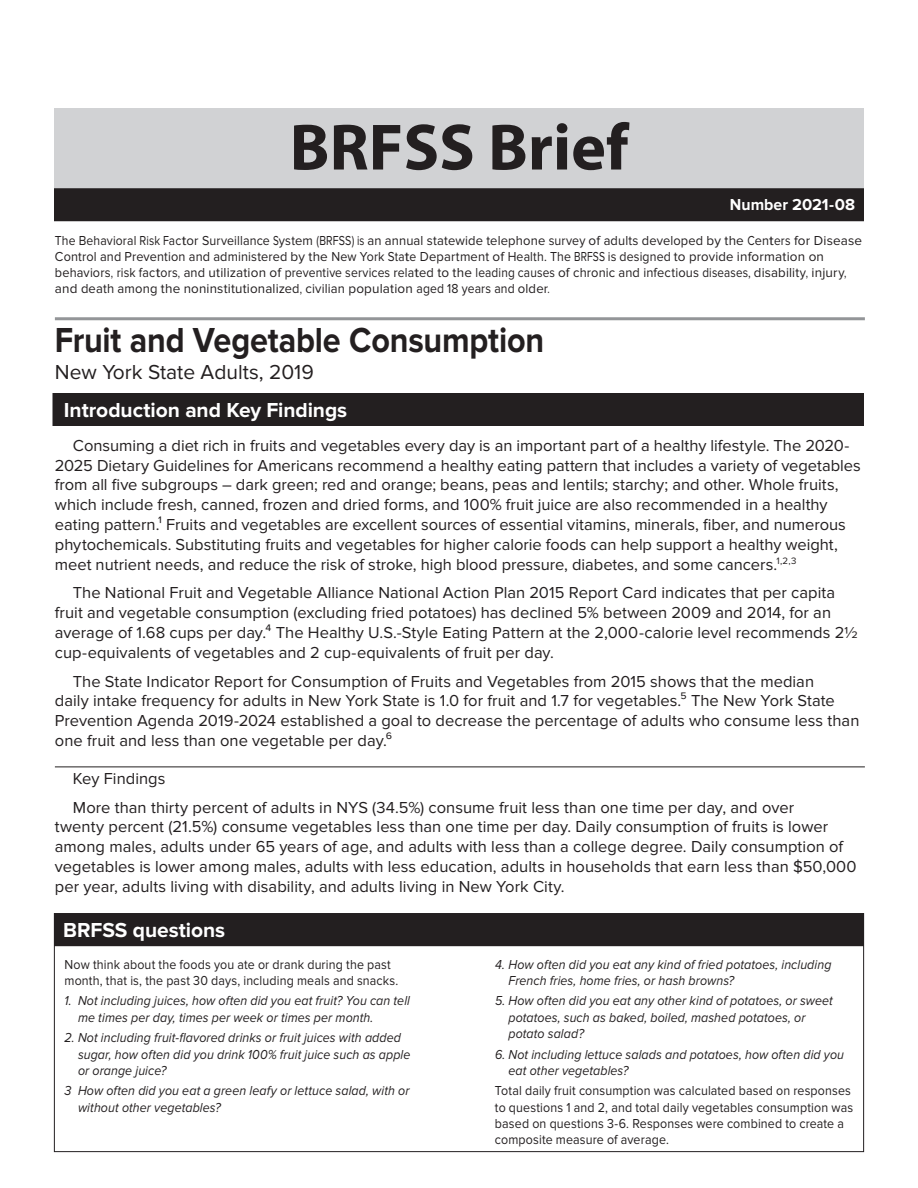
<style>
.page{position:relative;width:918px;height:1188px;background:#fff}
.page>*{position:absolute;margin:0;border:0;box-sizing:border-box;transform-origin:0 0}
.t1{font:700 66px "Myriad Pro";color:#231f20}
.head{font:700 36px "Proxima Nova";letter-spacing:-.005em;color:#231f20;scale:.9 1}
.subhead{font:700 21px "Proxima Nova";letter-spacing:-.005em;color:#fff}
.subhead-2{font:21px "Proxima Nova";color:#231f20}
.body_text{font:16.5px/19.8px "Proxima Nova";color:#231f20}
.body_text-2{font:700 16.5px "Proxima Nova";color:#fff;scale:.96 1}
.hanging_indent{font:italic 13.5px/16.2px "Proxima Nova";letter-spacing:.01em;color:#231f20;scale:.92 1}
.body_text-3{font:13.5px/16.2px "Proxima Nova";letter-spacing:.01em;color:#231f20;scale:.9 1}
.hanging_indent-2{font:13.5px/16.2px "Proxima Nova";letter-spacing:.01em;color:#231f20;scale:.92 1}
</style>
<div class="page">
<div style="left:54px;top:108px;width:810px;height:81px;background:#d1d2d4"></div>
<div style="left:55px;top:189px;width:808px;height:31px;background:#231f20"></div>
<div style="left:54px;top:188px;width:810px;height:33px;border:2px solid #231f20"></div>
<div style="left:53px;top:394px;width:810px;height:31px;background:#231f20"></div>
<div style="left:52px;top:393px;width:812px;height:33px;border:2px solid #231f20"></div>
<div style="left:55px;top:914px;width:808px;height:31px;background:#231f20"></div>
<div style="left:54px;top:913px;width:810px;height:33px;border:2px solid #231f20"></div>
<div style="left:54px;top:913px;width:810px;height:239px;border:1px solid #231f20"></div>
<hr style="left:55px;top:317px;width:810px;height:3px;background:#939598">
<hr style="left:55px;top:767px;width:810px;height:1px;background:#231f20">
<p class="t1" style="left:290px;top:104px;width:340px">BRFSS Brief</p>
<p class="body_text-2" style="left:730px;top:195px;width:132px">Number 2021-08</p>
<p class="body_text-3" style="left:55px;top:232px;width:898px">The Behavioral Risk Factor Surveillance System (BRFSS) is an annual statewide telephone survey of adults developed by the Centers for Disease Control and Prevention and administered by the New York State Department of Health. The BRFSS is designed to provide information on behaviors, risk factors, and utilization of preventive services related to the leading causes of chronic and infectious diseases, disability, injury, and death among the noninstitutionalized, civilian population aged 18 years and older.</p>
<p class="head" style="left:55px;top:319px;width:545px">Fruit and Vegetable Consumption</p>
<p class="subhead-2" style="left:55px;top:360px;width:260px">New York State Adults, 2019</p>
<p class="subhead" style="left:64px;top:398px;width:285px">Introduction and Key Findings</p>
<p class="body_text" style="left:55px;top:436px;width:807px;text-indent:18px">Consuming a diet rich in fruits and vegetables every day is an important part of a healthy lifestyle. The 2020- 2025 Dietary Guidelines for Americans recommend a healthy eating pattern that includes a variety of vegetables from all five subgroups – dark green; red and orange; beans, peas and lentils; starchy; and other. Whole fruits, which include fresh, canned, frozen and dried forms, and 100% fruit juice are also recommended in a healthy eating pattern.¹ Fruits and vegetables are excellent sources of essential vitamins, minerals, fiber, and numerous phytochemicals. Substituting fruits and vegetables for higher calorie foods can help support a healthy weight, meet nutrient needs, and reduce the risk of stroke, high blood pressure, diabetes, and some cancers.<sup>1,2,3</sup></p>
<p class="body_text" style="left:55px;top:583px;width:804px;text-indent:18px">The National Fruit and Vegetable Alliance National Action Plan 2015 Report Card indicates that per capita fruit and vegetable consumption (excluding fried potatoes) has declined 5% between 2009 and 2014, for an average of 1.68 cups per day.⁴ The Healthy U.S.-Style Eating Pattern at the 2,000-calorie level recommends 2½ cup-equivalents of vegetables and 2 cup-equivalents of fruit per day.</p>
<p class="body_text" style="left:55px;top:671px;width:806px;text-indent:18px">The State Indicator Report for Consumption of Fruits and Vegetables from 2015 shows that the median<br>daily intake frequency for adults in New York State is 1.0 for fruit and 1.7 for vegetables.⁵ The New York State Prevention Agenda 2019-2024 established a goal to decrease the percentage of adults who consume less than one fruit and less than one vegetable per day.⁶</p>
<p class="body_text" style="left:73px;top:769px;width:94px">Key Findings</p>
<p class="body_text" style="left:55px;top:797px;width:803px;text-indent:18px">More than thirty percent of adults in NYS (34.5%) consume fruit less than one time per day, and over<br>twenty percent (21.5%) consume vegetables less than one time per day. Daily consumption of fruits is lower among males, adults under 65 years of age, and adults with less than a college degree. Daily consumption of vegetables is lower among males, adults with less education, adults in households that earn less than $50,000 per year, adults living with disability, and adults living in New York City.</p>
<p class="subhead" style="left:63px;top:918px;width:164px">BRFSS questions</p>
<p class="hanging_indent-2" style="left:64px;top:956px;width:364px">Now think about the foods you ate or drank during the past month, that is, the past 30 days, including meals and snacks.</p>
<p class="hanging_indent" style="left:78px;top:993px;width:362px;text-indent:-14px">1. Not including juices, how often did you eat fruit? You can tell me times per day, times per week or times per month.</p>
<p class="hanging_indent" style="left:78px;top:1030px;width:363px;text-indent:-14px">2. Not including fruit-flavored drinks or fruit juices with added sugar, how often did you drink 100% fruit juice such as apple or orange juice?</p>
<p class="hanging_indent" style="left:78px;top:1083px;width:362px;text-indent:-14px">3 How often did you eat a green leafy or lettuce salad, with or without other vegetables?</p>
<p class="hanging_indent" style="left:508px;top:956px;width:353px;text-indent:-14px">4. How often did you eat any kind of fried potatoes, including<br>French fries, home fries, or hash browns?</p>
<p class="hanging_indent" style="left:508px;top:993px;width:354px;text-indent:-14px">5. How often did you eat any other kind of potatoes, or sweet potatoes, such as baked, boiled, mashed potatoes, or potato salad?</p>
<p class="hanging_indent" style="left:508px;top:1046px;width:366px;text-indent:-14px">6. Not including lettuce salads and potatoes, how often did you eat other vegetables?</p>
<p class="hanging_indent-2" style="left:495px;top:1083px;width:391px">Total daily fruit consumption was calculated based on responses to questions 1 and 2, and total daily vegetables consumption was based on questions 3-6. Responses were combined to create a composite measure of average.</p>
</div>
